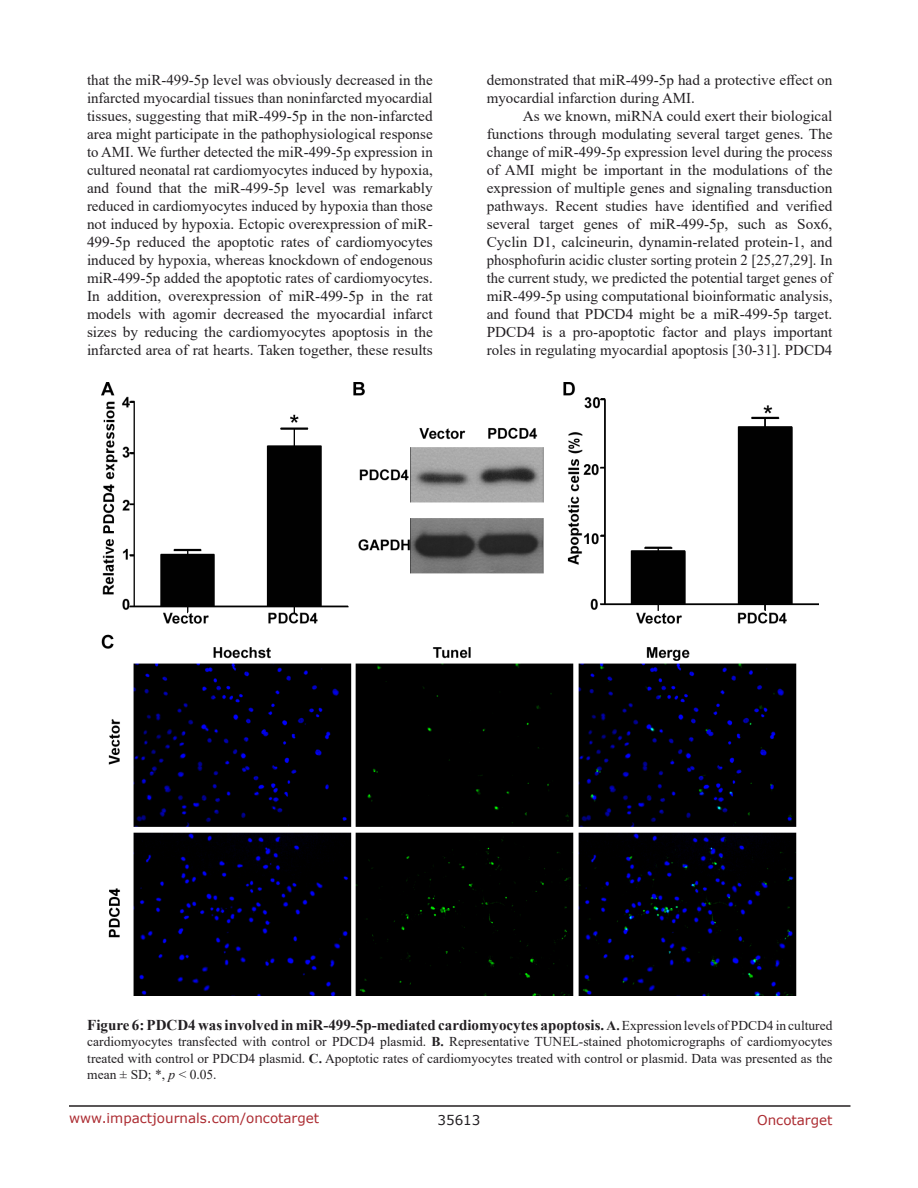
<style>
.page{position:relative;width:918px;height:1188px;background:#fff}
.page>*{position:absolute;margin:0;border:0;box-sizing:border-box;transform-origin:0 0}
.BodyText{font:15px/18px "Times New Roman";color:#221f22;text-align:justify}
.FigureText{font:700 15px "Times New Roman";color:#221f22}
.FigureText-2{font:13.5px/16.2px "Times New Roman";color:#221f22;text-align:justify}
.t1{font:13.5px "Verdana";color:#ac2b31}
.t2{font:13.5px "Verdana";color:#221f22}
.s1{font-size:13.5px}
.s2{font-weight:400;font-size:13.5px}
.s3{font-weight:700}
.s4{font-style:italic}
</style>
<div class="page">
<hr style="left:69px;top:1105px;width:781px;height:2px;background:#231f20">
<img style="left:102px;top:382px;width:716px;height:613px">
<p class="BodyText" style="left:87px;top:71px;width:347px">that the miR-499-5p level was obviously decreased in the infarcted myocardial tissues than noninfarcted myocardial tissues, suggesting that miR-499-5p in the non-infarcted area might participate in the pathophysiological response to AMI. We further detected the miR-499-5p expression in cultured neonatal rat cardiomyocytes induced by hypoxia, and found that the miR-499-5p level was remarkably reduced in cardiomyocytes induced by hypoxia than those not induced by hypoxia. Ectopic overexpression of miR-499-5p reduced the apoptotic rates of cardiomyocytes induced by hypoxia, whereas knockdown of endogenous miR-499-5p added the apoptotic rates of cardiomyocytes.<br>In addition, overexpression of miR-499-5p in the rat models with agomir decreased the myocardial infarct sizes by reducing the cardiomyocytes apoptosis in the infarcted area of rat hearts. Taken together, these results</p>
<p class="BodyText" style="left:487px;top:71px;width:347px">demonstrated that miR-499-5p had a protective effect on myocardial infarction during AMI.</p>
<p class="BodyText" style="left:487px;top:107px;width:347px;text-indent:36px">As we known, miRNA could exert their biological functions through modulating several target genes. The change of miR-499-5p expression level during the process of AMI might be important in the modulations of the expression of multiple genes and signaling transduction pathways. Recent studies have identified and verified several target genes of miR-499-5p, such as Sox6, Cyclin D1, calcineurin, dynamin-related protein-1, and phosphofurin acidic cluster sorting protein 2 [25,27,29]. In the current study, we predicted the potential target genes of miR-499-5p using computational bioinformatic analysis, and found that PDCD4 might be a miR-499-5p target.<br>PDCD4 is a pro-apoptotic factor and plays important roles in regulating myocardial apoptosis [30-31]. PDCD4</p>
<p class="FigureText" style="left:87px;top:1014px;width:747px">Figure 6: PDCD4 was involved in miR-499-5p-mediated cardiomyocytes apoptosis. <span class="s1">A.</span> <span class="s2">Expression levels of PDCD4 in cultured</span></p>
<p class="FigureText-2" style="left:87px;top:1033px;width:747px">cardiomyocytes transfected with control or PDCD4 plasmid. <span class="s3">B.</span> Representative TUNEL-stained photomicrographs of cardiomyocytes treated with control or PDCD4 plasmid. <span class="s3">C.</span> Apoptotic rates of cardiomyocytes treated with control or plasmid. Data was presented as the mean ± SD; *, <span class="s4">p</span> &lt; 0.05.</p>
<p class="t1" style="left:69px;top:1109px;width:252px">www.impactjournals.com/oncotarget</p>
<p class="t2" style="left:438px;top:1111px;width:44px">35613</p>
<p class="t1" style="left:757px;top:1111px;width:77px">Oncotarget</p>
</div>
